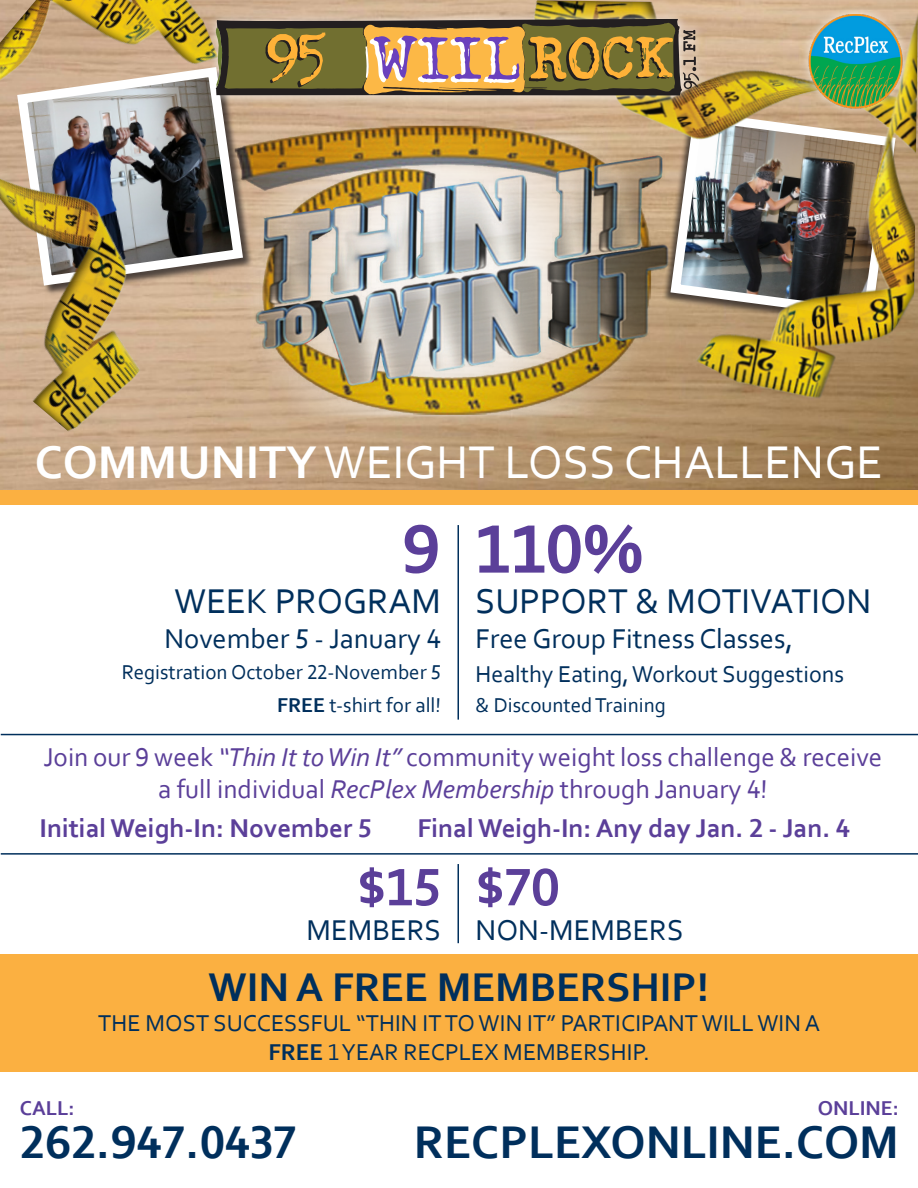
<style>
.page{position:relative;width:918px;height:1188px;background:#fff}
.page>*{position:absolute;margin:0;border:0;box-sizing:border-box;transform-origin:0 0}
.t1{font:700 72px "Corbel";color:#5b3f99}
.t2{font:700 55.5px "Corbel";color:#5b3f99}
.t3{font:700 48px "Corbel";color:#002f5c}
.t4{font:48px "Corbel";color:#fff}
.t5{font:700 42px "Corbel";color:#002f5c}
.t6{font:36px "Corbel";color:#002f5c}
.t7{font:30px "Corbel";color:#002f5c}
.t8{font:28.5px "Corbel";color:#002f5c}
.t9{font:27px/32.4px "Corbel";color:#5b3f99;text-align:center}
.t10{font:700 27px "Corbel";color:#5b3f99}
.t11{font:24px "Corbel";color:#002f5c}
.t12{font:21px "Corbel";color:#002f5c}
.t13{font:700 21px "Corbel";color:#5b3f99}
.s1{font-weight:700}
.s2{font-style:italic}
</style>
<div class="page">
<img style="left:1px;top:1px;width:917px;height:489px">
<img style="left:0;top:0;width:359px;height:454px">
<img style="left:508px;top:0;width:410px;height:415px">
<div style="left:0;top:954px;width:918px;height:118px;background:#fbb041"></div>
<div style="left:0;top:490px;width:918px;height:15px;background:#fbb041"></div>
<div style="left:207px;top:9px;width:501px;height:96px;background:#fff;opacity:.75"></div>
<svg style="left:216px;top:19px;width:483px;height:76px;background:#907846"></svg>
<div style="left:799px;top:5px;width:112px;height:112px;background:#fff;opacity:.75"></div>
<img style="left:805px;top:14px;width:100px;height:106px">
<img style="left:220px;top:120px;width:458px;height:300px">
<hr style="left:458px;top:525px;width:1px;height:195px;background:#002f5c">
<hr style="left:458px;top:864px;width:1px;height:79px;background:#002f5c">
<hr style="left:1px;top:734px;width:917px;height:1px;background:#002f5c">
<hr style="left:1px;top:853px;width:917px;height:2px;background:#002f5c">
<p class="t4" style="left:35px;top:432px;width:850px"><span class="s1">COMMUNITY</span> WEIGHT LOSS CHALLENGE</p>
<p class="t1" style="left:401px;top:504px;width:41px">9</p>
<p class="t6" style="left:175px;top:579px;width:268px">WEEK PROGRAM</p>
<p class="t1" style="left:476px;top:504px;width:169px">110%</p>
<p class="t6" style="left:476px;top:579px;width:398px">SUPPORT &amp; MOTIVATION</p>
<p class="t8" style="left:164px;top:621px;width:278px">November 5 - January 4</p>
<p class="t8" style="left:476px;top:621px;width:319px">Free Group Fitness Classes,</p>
<p class="t11" style="left:476px;top:659px;width:370px">Healthy Eating, Workout Suggestions</p>
<p class="t12" style="left:122px;top:659px;width:321px">Registration October 22-November 5</p>
<p class="t12" style="left:277px;top:692px;width:165px"><span class="s1">FREE</span> t-shirt for all!</p>
<p class="t12" style="left:476px;top:692px;width:192px">&amp; Discounted Training</p>
<p class="t9" style="left:44px;top:740px;width:840px">Join our 9 week <span class="s2">“Thin It to Win It”</span> community weight loss challenge &amp; receive a full individual <span class="s2">RecPlex Membership</span> through January 4!</p>
<p class="t10" style="left:40px;top:811px;width:333px">Initial Weigh-In: November 5</p>
<p class="t10" style="left:418px;top:811px;width:434px">Final Weigh-In: Any day Jan. 2 - Jan. 4</p>
<p class="t2" style="left:357px;top:852px;width:86px">$15</p>
<p class="t7" style="left:307px;top:912px;width:136px">MEMBERS</p>
<p class="t2" style="left:476px;top:852px;width:86px">$70</p>
<p class="t7" style="left:476px;top:912px;width:210px">NON-MEMBERS</p>
<p class="t5" style="left:209px;top:961px;width:502px">WIN A FREE MEMBERSHIP!</p>
<p class="t11" style="left:98px;top:1008px;width:723px">THE MOST SUCCESSFUL “THIN IT TO WIN IT” PARTICIPANT WILL WIN A</p>
<p class="t11" style="left:268px;top:1037px;width:383px"><span class="s1">FREE</span> 1 YEAR RECPLEX MEMBERSHIP.</p>
<p class="t13" style="left:20px;top:1095px;width:56px">CALL:</p>
<p class="t13" style="left:818px;top:1095px;width:83px">ONLINE:</p>
<p class="t3" style="left:20px;top:1113px;width:278px">262.947.0437</p>
<p class="t3" style="left:414px;top:1113px;width:487px">RECPLEXONLINE.COM</p>
</div>
